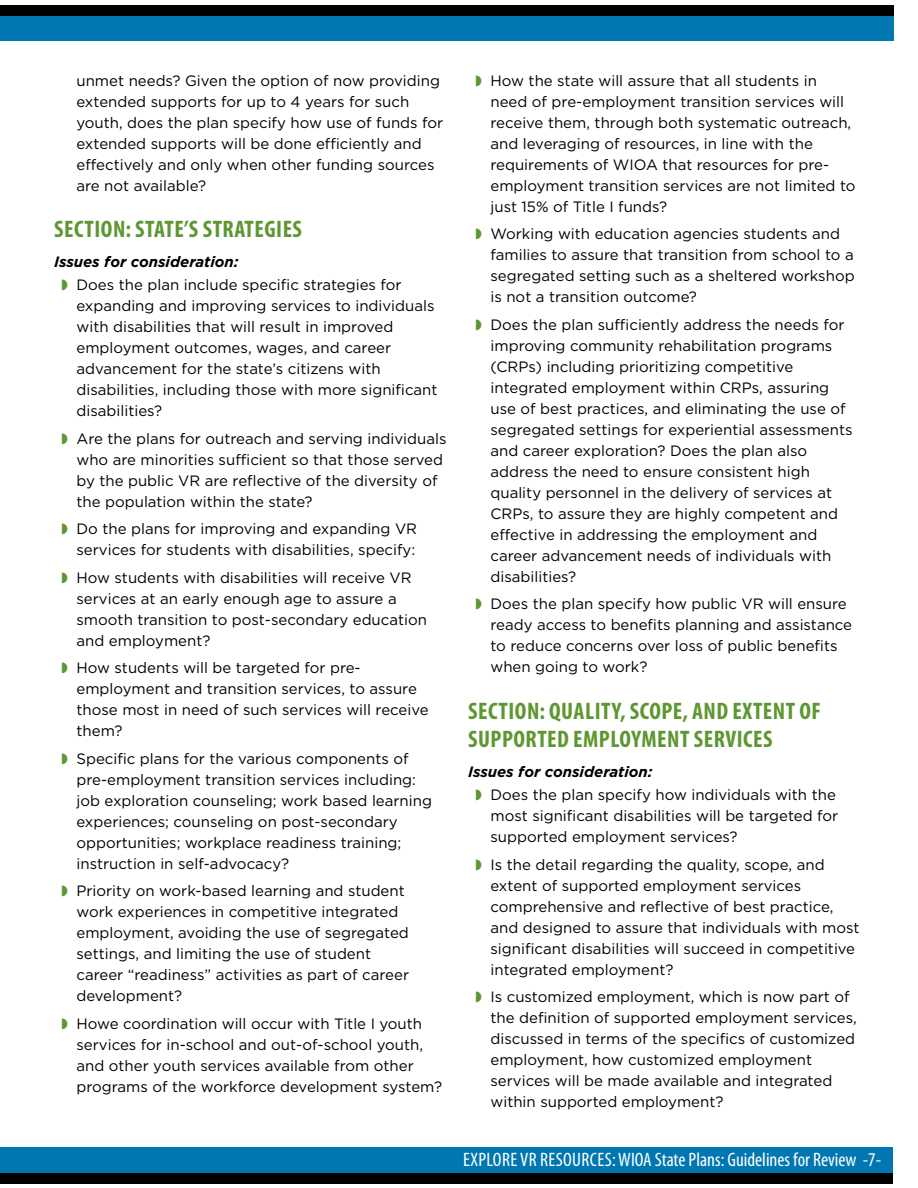
<style>
.page{position:relative;width:918px;height:1188px;background:#fff}
.page>*{position:absolute;margin:0;border:0;box-sizing:border-box;transform-origin:0 0}
.t1{font:700 condensed 24px/28.5px "Myriad Pro";letter-spacing:.02em;color:#5e9732}
.t2{font:condensed 19.5px "Myriad Pro";color:#fff}
.t3{font:15px/21px "Gotham HTF";color:#000}
.s1{font-weight:700;font-style:italic}
.s2{color:#5e9732}
</style>
<div class="page">
<div style="left:0;top:1147px;width:893px;height:28px;background:#0077b0"></div>
<div style="left:0;top:1173px;width:893px;height:11px;background:#000"></div>
<div style="left:0;top:14px;width:894px;height:27px;background:#0077b0"></div>
<div style="left:0;top:5px;width:894px;height:11px;background:#000"></div>
<p class="t3" style="left:76px;top:70px;width:368px">unmet needs? Given the option of now providing extended supports for up to 4 years for such youth, does the plan specify how use of funds for extended supports will be done efficiently and effectively and only when other funding sources are not available?</p>
<h1 class="t1" style="left:54px;top:215px;width:249px">SECTION: STATE’S STRATEGIES</h1>
<p class="t3" style="left:62px;top:250px;width:342px;line-height:23.1px;text-indent:-8px"><span class="s1">Issues for consideration:<br></span><span class="s2">◗</span> Does the plan include specific strategies for</p>
<p class="t3" style="left:76px;top:295px;width:363px">expanding and improving services to individuals with disabilities that will result in improved employment outcomes, wages, and career advancement for the state’s citizens with disabilities, including those with more significant disabilities?</p>
<p class="t3" style="left:76px;top:428px;width:372px;text-indent:-15px"><span class="s2">◗</span> Are the plans for outreach and serving individuals who are minorities sufficient so that those served by the public VR are reflective of the diversity of the population within the state?</p>
<p class="t3" style="left:62px;top:518px;width:357px;text-align:right"><span class="s2">◗</span> Do the plans for improving and expanding VR services for students with disabilities, specify:</p>
<p class="t3" style="left:76px;top:567px;width:352px;text-indent:-15px"><span class="s2">◗</span> How students with disabilities will receive VR services at an early enough age to assure a smooth transition to post-secondary education and employment?</p>
<p class="t3" style="left:76px;top:657px;width:354px;text-indent:-15px"><span class="s2">◗</span> How students will be targeted for pre&shy;employment and transition services, to assure those most in need of such services will receive them?</p>
<p class="t3" style="left:76px;top:748px;width:357px;text-indent:-15px"><span class="s2">◗</span> Specific plans for the various components of pre-employment transition services including: job exploration counseling; work based learning experiences; counseling on post-secondary opportunities; workplace readiness training; instruction in self-advocacy?</p>
<p class="t3" style="left:76px;top:880px;width:334px;text-indent:-15px"><span class="s2">◗</span> Priority on work-based learning and student work experiences in competitive integrated employment, avoiding the use of segregated settings, and limiting the use of student career “readiness” activities as part of career development?</p>
<p class="t3" style="left:76px;top:1013px;width:367px;text-indent:-15px"><span class="s2">◗</span> Howe coordination will occur with Title I youth services for in-school and out-of-school youth, and other youth services available from other programs of the workforce development system?</p>
<p class="t3" style="left:490px;top:70px;width:367px;text-indent:-15px"><span class="s2">◗</span> How the state will assure that all students in need of pre-employment transition services will receive them, through both systematic outreach, and leveraging of resources, in line with the requirements of WIOA that resources for pre&shy;employment transition services are not limited to just 15% of Title I funds?</p>
<p class="t3" style="left:490px;top:223px;width:366px;text-indent:-15px"><span class="s2">◗</span> Working with education agencies students and families to assure that transition from school to a segregated setting such as a sheltered workshop is not a transition outcome?</p>
<p class="t3" style="left:490px;top:314px;width:364px;text-indent:-15px"><span class="s2">◗</span> Does the plan sufficiently address the needs for improving community rehabilitation programs (CRPs) including prioritizing competitive integrated employment within CRPs, assuring use of best practices, and eliminating the use of segregated settings for experiential assessments and career exploration? Does the plan also address the need to ensure consistent high quality personnel in the delivery of services at CRPs, to assure they are highly competent and effective in addressing the employment and career advancement needs of individuals with disabilities?</p>
<p class="t3" style="left:490px;top:593px;width:363px;text-indent:-15px"><span class="s2">◗</span> Does the plan specify how public VR will ensure ready access to benefits planning and assistance to reduce concerns over loss of public benefits when going to work?</p>
<h1 class="t1" style="left:468px;top:697px;width:354px">SECTION: QUALITY, SCOPE, AND EXTENT OF<br>SUPPORTED EMPLOYMENT SERVICES</h1>
<p class="t3" style="left:476px;top:760px;width:362px;line-height:23.1px;text-indent:-8px"><span class="s1">Issues for consideration:<br></span><span class="s2">◗</span> Does the plan specify how individuals with the</p>
<p class="t3" style="left:490px;top:805px;width:349px">most significant disabilities will be targeted for supported employment services?</p>
<p class="t3" style="left:490px;top:854px;width:371px;text-indent:-15px"><span class="s2">◗</span> Is the detail regarding the quality, scope, and extent of supported employment services comprehensive and reflective of best practice, and designed to assure that individuals with most significant disabilities will succeed in competitive integrated employment?</p>
<p class="t3" style="left:490px;top:986px;width:368px;text-indent:-15px"><span class="s2">◗</span> Is customized employment, which is now part of the definition of supported employment services, discussed in terms of the specifics of customized employment, how customized employment services will be made available and integrated within supported employment?</p>
<h2 class="t2" style="left:463px;top:1149px;width:419px">EXPLORE VR RESOURCES: WIOA State Plans: Guidelines for Review -7-</h2>
</div>
